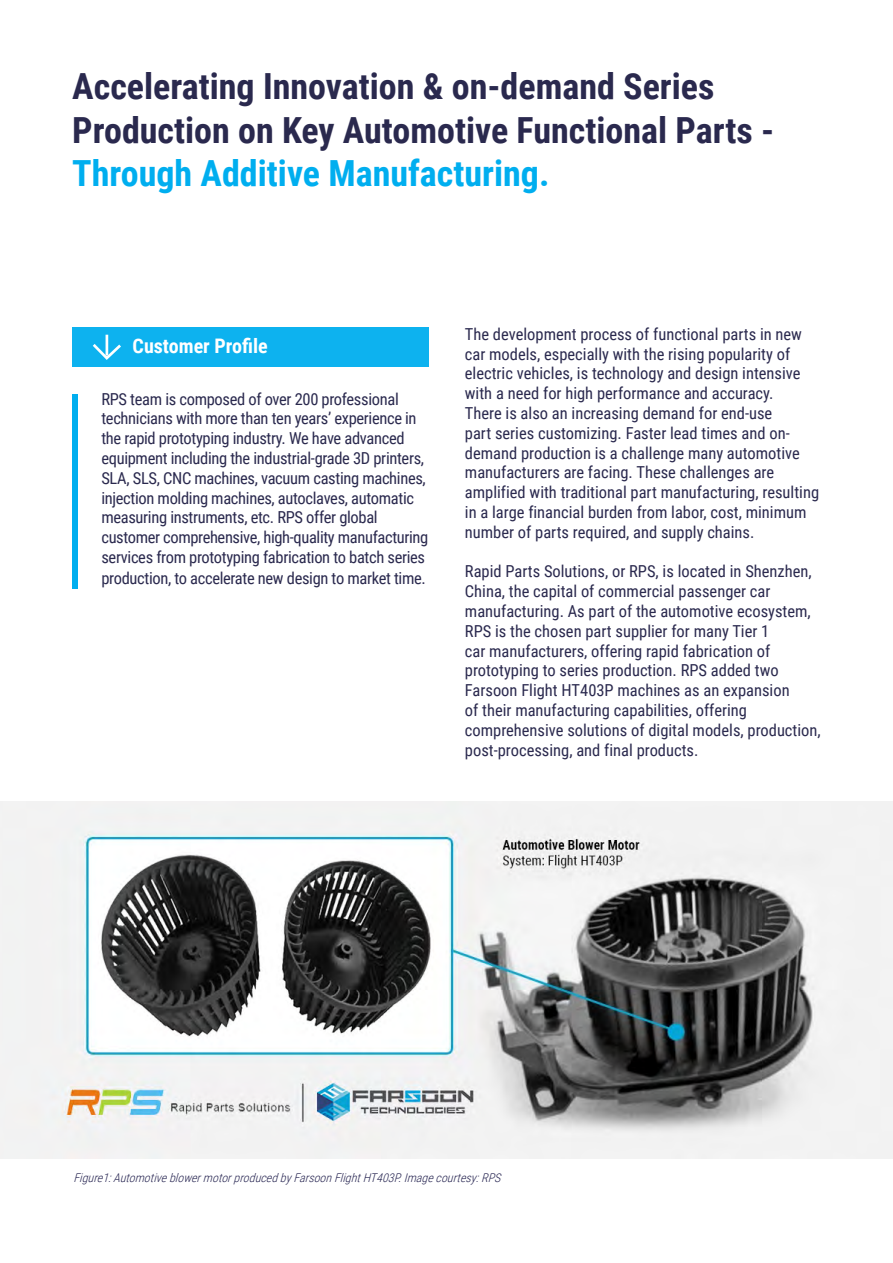
<style>
.page{position:relative;width:893px;height:1263px;background:#fff}
.page>*{position:absolute;margin:0;border:0;box-sizing:border-box;transform-origin:0 0}
.t1{font:700 36px/43.2px "Roboto Condensed";color:#2a294e}
.t2{font:700 36px "Roboto Condensed";color:#00aeef}
.t3{font:700 20.1px "Roboto Condensed";color:#fff}
.t4{font:16.5px/19.8px "Roboto Condensed";color:#2a294e}
.t5{font:16.5px/20px "Roboto Condensed";letter-spacing:-.02em;color:#2a294e}
.t6{font:italic 300 12px "Roboto Condensed";color:#24224f}
</style>
<div class="page">
<div style="left:72px;top:394px;width:6px;height:194px;background:#00aeef"></div>
<div style="left:72px;top:327px;width:356px;height:40px;background:#0db2ef"></div>
<hr style="left:106px;top:335px;width:2px;height:20px;background:#fff">
<svg style="left:92px;top:341px;width:29px;height:19px"></svg>
<img style="left:0;top:801px;width:893px;height:358px">
<h1 class="t1" style="left:72px;top:64px;width:703px">Accelerating Innovation &amp; on-demand Series<br>Production on Key Automotive Functional Parts -</h1>
<h1 class="t2" style="left:72px;top:148px;width:479px">Through Additive Manufacturing.</h1>
<p class="t3" style="left:133px;top:332px;width:137px">Customer Profile</p>
<p class="t5" style="left:101px;top:388px;width:328px">RPS team is composed of over 200 professional technicians with more than ten years’ experience in the rapid prototyping industry. We have advanced equipment including the industrial-grade 3D printers, SLA, SLS, CNC machines, vacuum casting machines, injection molding machines, autoclaves, automatic measuring instruments, etc. RPS offer global customer comprehensive, high-quality manufacturing services from prototyping fabrication to batch series production, to accelerate new design to market time.</p>
<p class="t4" style="left:465px;top:323px;width:356px">The development process of functional parts in new car models, especially with the rising popularity of electric vehicles, is technology and design intensive with a need for high performance and accuracy.<br>There is also an increasing demand for end-use<br>part series customizing. Faster lead times and on&shy;demand production is a challenge many automotive manufacturers are facing. These challenges are amplified with traditional part manufacturing, resulting in a large financial burden from labor, cost, minimum number of parts required, and supply chains.</p>
<p class="t4" style="left:465px;top:561px;width:357px">Rapid Parts Solutions, or RPS, is located in Shenzhen, China, the capital of commercial passenger car manufacturing. As part of the automotive ecosystem, RPS is the chosen part supplier for many Tier 1<br>car manufacturers, offering rapid fabrication of prototyping to series production. RPS added two Farsoon Flight HT403P machines as an expansion<br>of their manufacturing capabilities, offering comprehensive solutions of digital models, production, post-processing, and final products.</p>
<p class="t6" style="left:73px;top:1169px;width:433px">Figure1:AutomotiveblowermotorproducedbyFarsoonFlightHT403P.Imagecourtesy:RPS</p>
</div>
